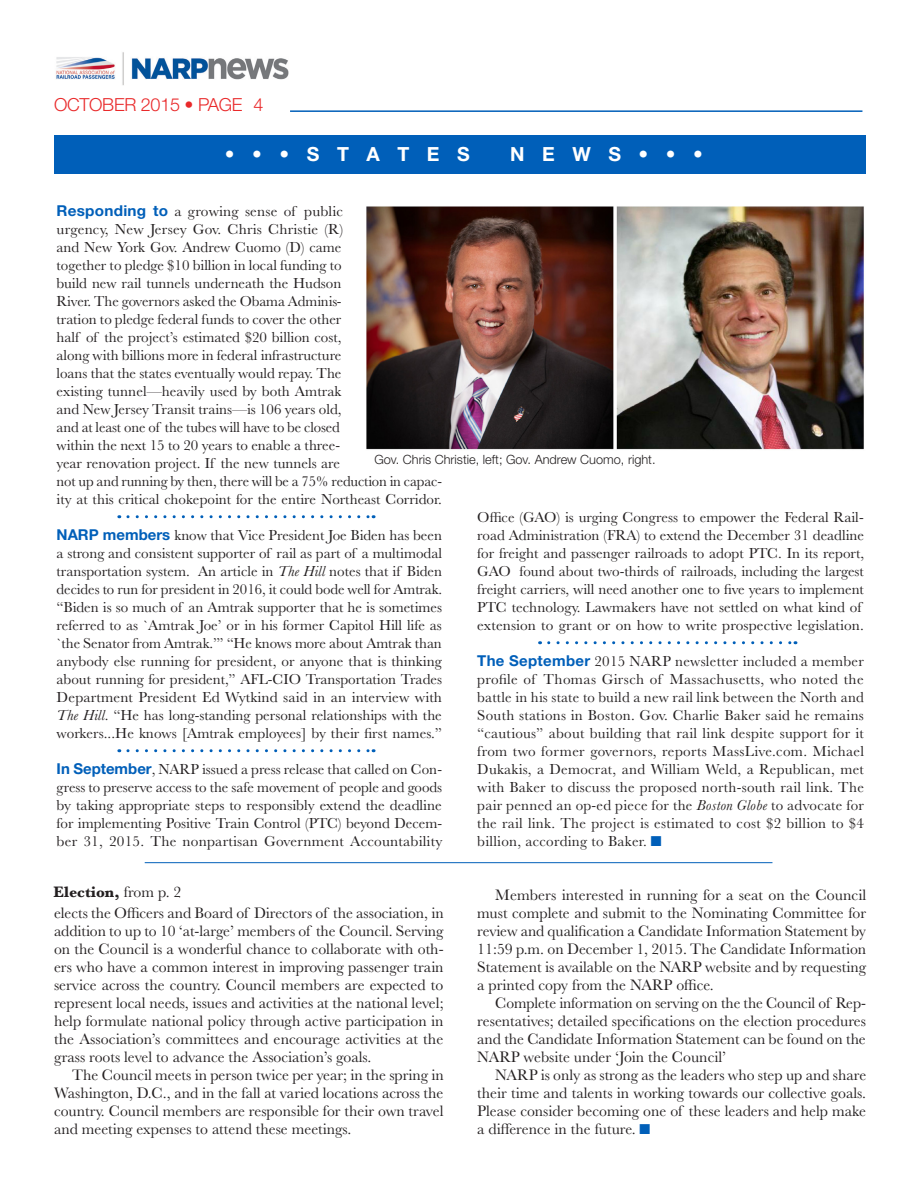
<style>
.page{position:relative;width:918px;height:1188px;background:#fff}
.page>*{position:absolute;margin:0;border:0;box-sizing:border-box;transform-origin:0 0}
.t1{font:700 19.5px "Helvetica Neue LT Std";letter-spacing:.9em;color:#fff}
.t2{font:300 18px "Helvetica Neue LT Std";letter-spacing:-.015em;color:#e9292a}
.t3{font:15.75px/18px "Baskerville MT Std";color:#231f20;text-align:justify}
.t4{font:700 15.75px "Baskerville MT Std";color:#231f20}
.t5{font:15px/18px "Baskerville MT Std";color:#231f20;text-align:justify}
.t6{font:300 12.75px "Helvetica Neue LT Std";color:#231f20}
.s1{font-family:"Helvetica Neue LT Std";font-weight:700;color:#005fb9}
.s2{font-style:italic}
.s3{font-family:"Zingbats Regular SWFTE";font-size:18px;color:#005fb9}
.s4{font-weight:400}
</style>
<div class="page">
<img style="left:56px;top:52px;width:233px;height:34px">
<hr style="left:290px;top:110px;width:572px;height:2px;background:#005fb9">
<div style="left:55px;top:136px;width:811px;height:38px;background:#005fb9"></div>
<img style="left:366px;top:206px;width:498px;height:244px">
<svg style="left:128px;top:515px;width:246px;height:3px"></svg>
<svg style="left:128px;top:749px;width:246px;height:3px"></svg>
<svg style="left:549px;top:641px;width:247px;height:3px"></svg>
<hr style="left:145px;top:862px;width:627px;height:1px;background:#005fb9">
<p class="t2" style="left:54px;top:93px;width:211px">OCTOBER 2015 • PAGE 4</p>
<h1 class="t1" style="left:225px;top:142px;width:246px">•••STATES</h1>
<h1 class="t1" style="left:510px;top:142px;width:194px">NEWS•••</h1>
<p class="t5" style="left:57px;top:202px;width:387px;text-align:left"><span class="s1">Responding to</span> a growing sense of public<br>urgency, New Jersey Gov. Chris Christie (R)<br>and New York Gov. Andrew Cuomo (D) came<br>together to pledge $10 billion in local funding to<br>build new rail tunnels underneath the Hudson<br>River. The governors asked the Obama Adminis-<br>tration to pledge federal funds to cover the other<br>half of the project’s estimated $20 billion cost,<br>along with billions more in federal infrastructure<br>loans that the states eventually would repay. The<br>existing tunnel—heavily used by both Amtrak<br>and New Jersey Transit trains—is 106 years old,<br>and at least one of the tubes will have to be closed<br>within the next 15 to 20 years to enable a three-<br>year renovation project. If the new tunnels are<br>not up and running by then, there will be a 75% reduction in capac&shy;ity at this critical chokepoint for the entire Northeast Corridor.</p>
<p class="t5" style="left:57px;top:526px;width:387px"><span class="s1">NARP members</span> know that Vice President Joe Biden has been a strong and consistent supporter of rail as part of a multimodal transportation system. An article in <span class="s2">The Hill</span> notes that if Biden decides to run for president in 2016, it could bode well for Amtrak. “Biden is so much of an Amtrak supporter that he is sometimes referred to as `Amtrak Joe’ or in his former Capitol Hill life as `the Senator from Amtrak.’” “He knows more about Amtrak than anybody else running for president, or anyone that is thinking about running for president,” AFL-CIO Transportation Trades Department President Ed Wytkind said in an interview with <span class="s2">The Hill</span>. “He has long-standing personal relationships with the workers...He knows [Amtrak employees] by their first names.”</p>
<p class="t5" style="left:57px;top:760px;width:387px"><span class="s1">In September</span>, NARP issued a press release that called on Con&shy;gress to preserve access to the safe movement of people and goods by taking appropriate steps to responsibly extend the deadline for implementing Positive Train Control (PTC) beyond Decem&shy;ber 31, 2015. The nonpartisan Government Accountability</p>
<p class="t6" style="left:374px;top:452px;width:283px">Gov. Chris Christie, left; Gov. Andrew Cuomo, right.</p>
<p class="t5" style="left:477px;top:508px;width:388px;text-align:left">Office (GAO) is urging Congress to empower the Federal Rail&shy;road Administration (FRA) to extend the December 31 deadline for freight and passenger railroads to adopt PTC. In its report, GAO found about two-thirds of railroads, including the largest freight carriers, will need another one to five years to implement PTC technology. Lawmakers have not settled on what kind of extension to grant or on how to write prospective legislation.</p>
<p class="t5" style="left:477px;top:652px;width:388px"><span class="s1">The September</span> 2015 NARP newsletter included a member profile of Thomas Girsch of Massachusetts, who noted the battle in his state to build a new rail link between the North and South stations in Boston. Gov. Charlie Baker said he remains “cautious” about building that rail link despite support for it from two former governors, reports MassLive.com. Michael Dukakis, a Democrat, and William Weld, a Republican, met with Baker to discuss the proposed north-south rail link. The pair penned an op-ed piece for the <span class="s2">Boston Globe</span> to advocate for the rail link. The project is estimated to cost $2 billion to $4 billion, according to Baker. <span class="s3">n</span></p>
<p class="t4" style="left:54px;top:883px;width:129px">Election, <span class="s4">from p. 2</span></p>
<p class="t3" style="left:54px;top:904px;width:391px">elects the Officers and Board of Directors of the association, in addition to up to 10 ‘at-large’ members of the Council. Serving on the Council is a wonderful chance to collaborate with oth&shy;ers who have a common interest in improving passenger train service across the country. Council members are expected to represent local needs, issues and activities at the national level; help formulate national policy through active participation in the Association’s committees and encourage activities at the grass roots level to advance the Association’s goals.</p>
<p class="t3" style="left:54px;top:1066px;width:391px;text-indent:18px">The Council meets in person twice per year; in the spring in Washington, D.C., and in the fall at varied locations across the country. Council members are responsible for their own travel and meeting expenses to attend these meetings.</p>
<p class="t3" style="left:477px;top:886px;width:390px;text-indent:18px">Members interested in running for a seat on the Council must complete and submit to the Nominating Committee for review and qualification a Candidate Information Statement by 11:59 p.m. on December 1, 2015. The Candidate Information Statement is available on the NARP website and by requesting a printed copy from the NARP office.</p>
<p class="t3" style="left:477px;top:994px;width:390px;text-indent:18px">Complete information on serving on the the Council of Rep&shy;resentatives; detailed specifications on the election procedures and the Candidate Information Statement can be found on the NARP website under ‘Join the Council’</p>
<p class="t3" style="left:477px;top:1066px;width:390px;text-indent:18px">NARP is only as strong as the leaders who step up and share their time and talents in working towards our collective goals.<br>Please consider becoming one of these leaders and help make a difference in the future. <span class="s3">n</span></p>
</div>
